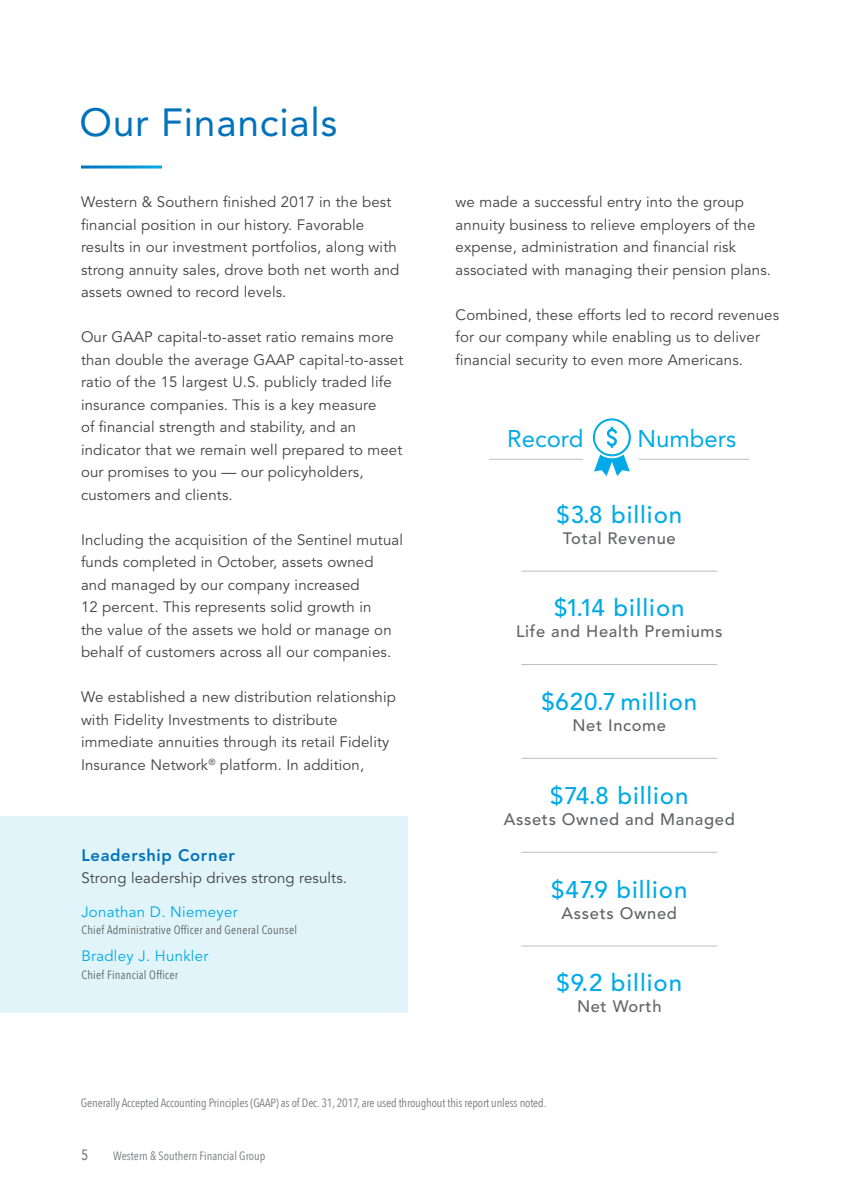
<style>
.page{position:relative;width:864px;height:1188px;background:#fff}
.page>*{position:absolute;margin:0;border:0;box-sizing:border-box;transform-origin:0 0}
.t1{font:39px "Avenir LT Std";letter-spacing:.02em;color:#0072bc}
.t2{font:500 24px "Avenir LT Std";letter-spacing:.04em;color:#00aae7}
.t3{font:24px "Avenir LT Std";color:#00aae7}
.t4{font:500 16.5px "Avenir LT Std";letter-spacing:.04em;color:#636466}
.t5{font:800 16.5px "Avenir LT Std";letter-spacing:.04em;color:#0072bc}
.t6{font:15px/22.5px "Avenir LT Std";letter-spacing:.01em;color:#414142}
.t7{font:15px "Avenir LT Std";letter-spacing:.02em;color:#00aae7}
.t8{font:500 15px "Avenir Next Condensed";color:#77797b}
.t9{font:condensed 12px "Avenir Next LT Pro";letter-spacing:-.01em;color:#77797b}
.t10{font:condensed 12px "Avenir Next LT Pro";letter-spacing:.02em;color:#636466}
</style>
<div class="page">
<div style="left:0;top:816px;width:408px;height:196px;background:#e0f4f9"></div>
<hr style="left:521px;top:571px;width:196px;height:1px;background:#bcbec0">
<hr style="left:521px;top:664px;width:196px;height:1px;background:#bcbec0">
<hr style="left:521px;top:758px;width:196px;height:1px;background:#bcbec0">
<hr style="left:521px;top:852px;width:196px;height:1px;background:#bcbec0">
<hr style="left:521px;top:946px;width:196px;height:1px;background:#bcbec0">
<hr style="left:489px;top:459px;width:94px;height:1px;background:#bcbec0">
<hr style="left:639px;top:459px;width:110px;height:1px;background:#bcbec0">
<svg style="left:593px;top:418px;width:38px;height:58px"></svg>
<h1 class="t1" style="left:79px;top:100px;width:259px">Our Financials</h1>
<p class="t6" style="left:81px;top:191px;width:320px">Western &amp; Southern finished 2017 in the best financial position in our history. Favorable results in our investment portfolios, along with strong annuity sales, drove both net worth and assets owned to record levels.</p>
<p class="t6" style="left:81px;top:326px;width:324px">Our GAAP capital-to-asset ratio remains more than double the average GAAP capital-to-asset ratio of the 15 largest U.S. publicly traded life insurance companies. This is a key measure<br>of financial strength and stability, and an indicator that we remain well prepared to meet our promises to you — our policyholders, customers and clients.</p>
<p class="t6" style="left:81px;top:529px;width:324px">Including the acquisition of the Sentinel mutual funds completed in October, assets owned<br>and managed by our company increased<br>12 percent. This represents solid growth in<br>the value of the assets we hold or manage on behalf of customers across all our companies.</p>
<p class="t6" style="left:81px;top:686px;width:317px">We established a new distribution relationship with Fidelity Investments to distribute immediate annuities through its retail Fidelity Insurance Network<sup>®</sup> platform. In addition,</p>
<p class="t5" style="left:81px;top:845px;width:155px">Leadership Corner</p>
<p class="t6" style="left:81px;top:867px;width:267px">Strong leadership drives strong results.</p>
<p class="t7" style="left:81px;top:903px;width:158px">Jonathan D. Niemeyer</p>
<p class="t10" style="left:81px;top:923px;width:217px">Chief Administrative Officer and General Counsel</p>
<p class="t7" style="left:81px;top:948px;width:129px">Bradley J. Hunkler</p>
<p class="t10" style="left:81px;top:967px;width:98px">Chief Financial Officer</p>
<p class="t6" style="left:456px;top:191px;width:317px">we made a successful entry into the group annuity business to relieve employers of the expense, administration and financial risk associated with managing their pension plans.</p>
<p class="t6" style="left:456px;top:304px;width:325px">Combined, these efforts led to record revenues for our company while enabling us to deliver financial security to even more Americans.</p>
<h2 class="t3" style="left:507px;top:425px;width:78px">Record</h2>
<h2 class="t3" style="left:637px;top:425px;width:101px">Numbers</h2>
<h2 class="t2" style="left:556px;top:500px;width:127px">$3.8 billion</h2>
<p class="t4" style="left:563px;top:528px;width:114px">Total Revenue</p>
<h2 class="t2" style="left:554px;top:594px;width:132px">$1.14 billion</h2>
<p class="t4" style="left:516px;top:622px;width:208px">Life and Health Premiums</p>
<h2 class="t2" style="left:541px;top:688px;width:157px">$620.7 million</h2>
<p class="t4" style="left:572px;top:716px;width:95px">Net Income</p>
<h2 class="t2" style="left:550px;top:782px;width:140px">$74.8 billion</h2>
<p class="t4" style="left:504px;top:809px;width:232px">Assets Owned and Managed</p>
<h2 class="t2" style="left:551px;top:876px;width:138px">$47.9 billion</h2>
<p class="t4" style="left:562px;top:903px;width:117px">Assets Owned</p>
<h2 class="t2" style="left:557px;top:969px;width:127px">$9.2 billion</h2>
<p class="t4" style="left:577px;top:997px;width:86px">Net Worth</p>
<p class="t9" style="left:81px;top:1096px;width:467px">Generally Accepted Accounting Principles (GAAP) as of Dec. 31, 2017, are used throughout this report unless noted.</p>
<p class="t8" style="left:81px;top:1145px;width:9px">5</p>
<p class="t9" style="left:113px;top:1148px;width:154px">Western &amp; Southern Financial Group</p>
</div>
